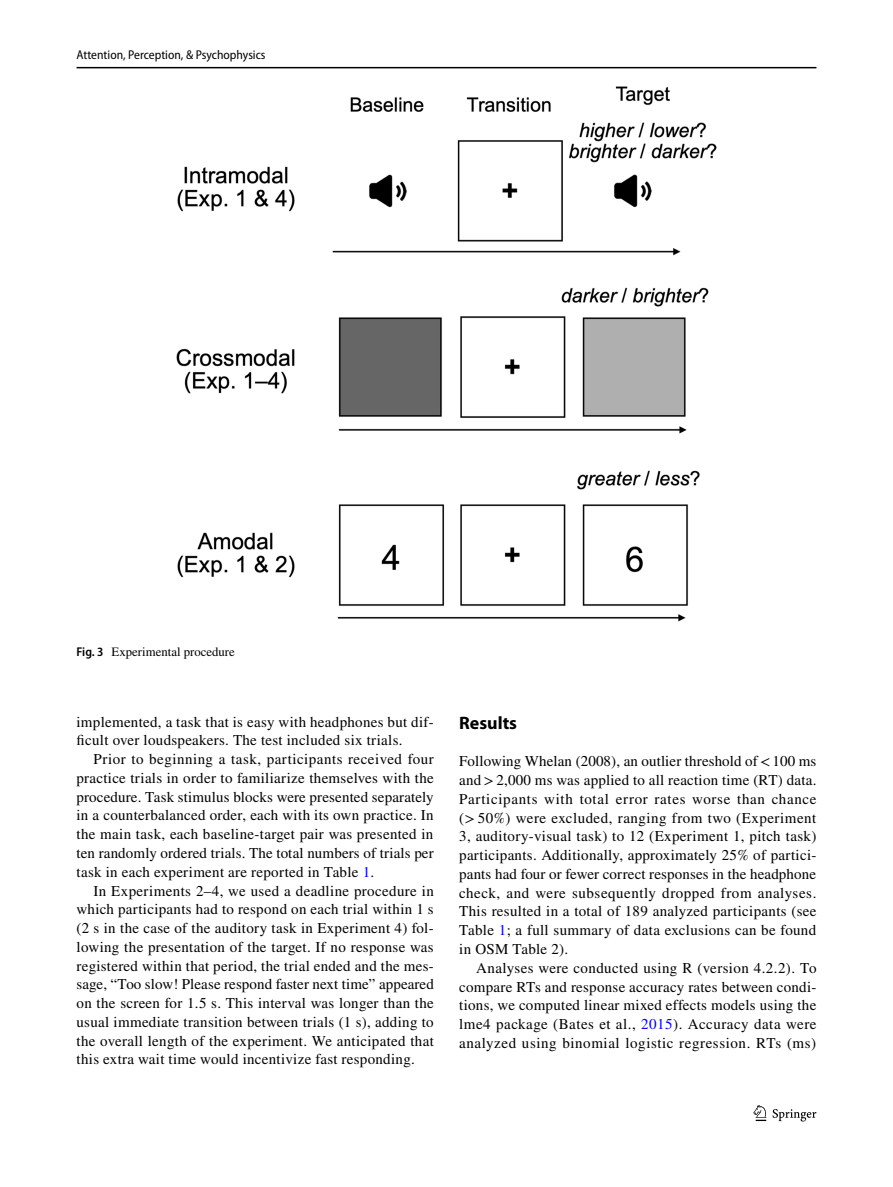
<style>
.page{position:relative;width:893px;height:1187px;background:#fff}
.page>*{position:absolute;margin:0;border:0;box-sizing:border-box;transform-origin:0 0}
.t1{font:700 18px "Myriad Pro";color:#000}
.t2{font:15px/18.8px "STIX";letter-spacing:.02em;color:#000;text-align:justify}
.t3{font:semi-condensed 12.75px "Myriad Pro";color:#000}
.t4{font:12.75px "STIX";color:#000}
.s1{font-family:"Myriad Pro";font-weight:600;font-stretch:semi-condensed}
.s2{color:#00f}
</style>
<div class="page">
<hr style="left:77px;top:67px;width:739px;height:1px;background:#000">
<svg style="left:753px;top:1105px;width:13px;height:15px"></svg>
<svg style="left:773px;top:1109px;width:43px;height:12px"></svg>
<img style="left:176px;top:87px;width:540px;height:534px">
<p class="t3" style="left:77px;top:48px;width:191px">Attention, Perception, &amp; Psychophysics</p>
<p class="t4" style="left:77px;top:643px;width:160px"><span class="s1">Fig. 3</span> Experimental procedure</p>
<p class="t2" style="left:77px;top:713px;width:359px">implemented, a task that is easy with headphones but dif&shy;ficult over loudspeakers. The test included six trials.</p>
<p class="t2" style="left:77px;top:750px;width:359px;text-indent:17px">Prior to beginning a task, participants received four practice trials in order to familiarize themselves with the procedure. Task stimulus blocks were presented separately in a counterbalanced order, each with its own practice. In the main task, each baseline-target pair was presented in ten randomly ordered trials. The total numbers of trials per task in each experiment are reported in Table <span class="s2">1</span>.</p>
<p class="t2" style="left:77px;top:882px;width:359px;text-indent:17px">In Experiments 2–4, we used a deadline procedure in which participants had to respond on each trial within 1 s (2 s in the case of the auditory task in Experiment 4) fol&shy;lowing the presentation of the target. If no response was registered within that period, the trial ended and the mes&shy;sage, “Too slow! Please respond faster next time” appeared on the screen for 1.5 s. This interval was longer than the usual immediate transition between trials (1 s), adding to the overall length of the experiment. We anticipated that this extra wait time would incentivize fast responding.</p>
<p class="t1" style="left:459px;top:711px;width:59px">Results</p>
<p class="t2" style="left:459px;top:753px;width:359px">Following Whelan (2008), an outlier threshold of&lt;100 ms and&gt;2,000 ms was applied to all reaction time (RT) data.<br>Participants with total error rates worse than chance (&gt; 50%) were excluded, ranging from two (Experiment 3, auditory-visual task) to 12 (Experiment 1, pitch task) participants. Additionally, approximately 25% of partici&shy;pants had four or fewer correct responses in the headphone check, and were subsequently dropped from analyses.<br>This resulted in a total of 189 analyzed participants (see Table <span class="s2">1</span>; a full summary of data exclusions can be found in OSM Table 2).</p>
<p class="t2" style="left:459px;top:959px;width:359px;text-indent:17px">Analyses were conducted using R (version 4.2.2). To compare RTs and response accuracy rates between condi&shy;tions, we computed linear mixed effects models using the lme4 package (Bates et al., <span class="s2">2015</span>). Accuracy data were analyzed using binomial logistic regression. RTs (ms)</p>
</div>
